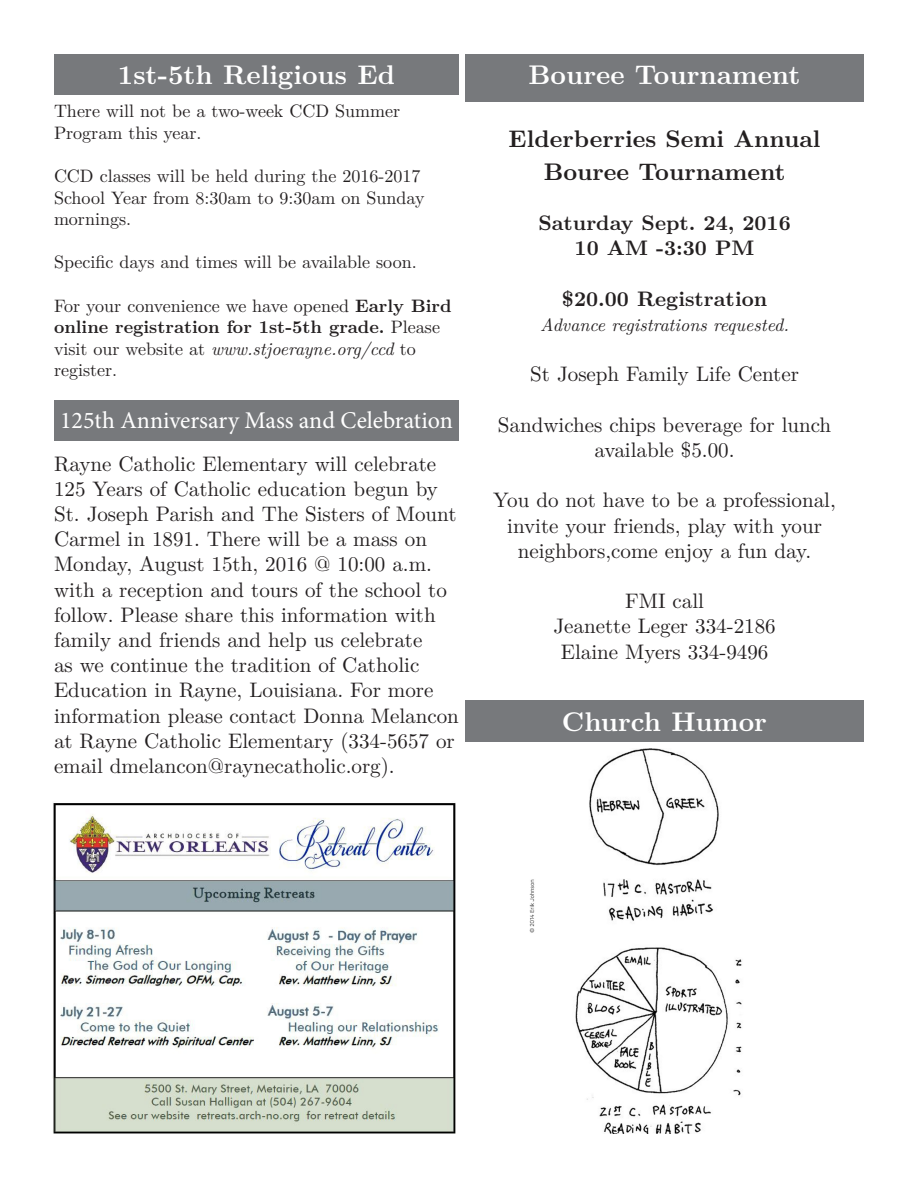
<style>
.page{position:relative;width:918px;height:1188px;background:#fff}
.page>*{position:absolute;margin:0;border:0;box-sizing:border-box;transform-origin:0 0}
.t1{font:700 27px "LM Roman 10";color:#fff}
.t2{font:700 24px/32.4px "LM Roman 10";color:#231f20;text-align:center}
.t3{font:24px "Minion Pro";letter-spacing:-.005em;color:#fff}
.t4{font:21px/25.2px "LM Roman 10";color:#231f20;text-align:center}
.t5{font:700 21px/25.2px "LM Roman 10";color:#231f20;text-align:center}
.t6{font:18px/21.6px "LM Roman 10";color:#231f20}
.t7{font:italic 18px "LM Roman 10";color:#231f20}
.s1{font-weight:700}
.s2{font-style:italic}
</style>
<div class="page">
<div style="left:465px;top:701px;width:399px;height:41px;background:#77797c"></div>
<div style="left:54px;top:54px;width:405px;height:40px;background:#77797c"></div>
<div style="left:54px;top:400px;width:405px;height:40px;background:#77797c"></div>
<img style="left:53px;top:803px;width:403px;height:331px">
<div style="left:465px;top:54px;width:399px;height:47px;background:#77797c"></div>
<img style="left:529px;top:749px;width:213px;height:385px">
<p class="t1" style="left:118px;top:54px;width:279px">1st-5th Religious Ed</p>
<p class="t6" style="left:54px;top:99px;width:348px">There will not be a two-week CCD Summer<br>Program this year.</p>
<p class="t6" style="left:54px;top:164px;width:372px">CCD classes will be held during the 2016-2017<br>School Year from 8:30am to 9:30am on Sunday mornings.</p>
<p class="t6" style="left:54px;top:250px;width:364px">Specific days and times will be available soon.</p>
<p class="t6" style="left:54px;top:293px;width:399px">For your convenience we have opened <span class="s1">Early Bird online registration for 1st-5th grade.</span> Please visit our website at <span class="s2">www.stjoerayne.org/ccd</span> to register.</p>
<p class="t3" style="left:60px;top:405px;width:394px">125th Anniversary Mass and Celebration</p>
<p class="t4" style="left:54px;top:449px;width:406px;text-align:left">Rayne Catholic Elementary will celebrate 125 Years of Catholic education begun by St. Joseph Parish and The Sisters of Mount Carmel in 1891. There will be a mass on Monday, August 15th, 2016 @ 10:00 a.m. with a reception and tours of the school to follow. Please share this information with family and friends and help us celebrate<br>as we continue the tradition of Catholic Education in Rayne, Louisiana. For more information please contact Donna Melancon at Rayne Catholic Elementary (334-5657 or email dmelancon@raynecatholic.org).</p>
<p class="t1" style="left:528px;top:54px;width:273px">Bouree Tournament</p>
<p class="t2" style="left:509px;top:121px;width:314px">Elderberries Semi Annual<br>Bouree Tournament</p>
<p class="t5" style="left:538px;top:209px;width:254px">Saturday Sept. 24, 2016<br>10 AM -3:30 PM</p>
<p class="t5" style="left:562px;top:284px;width:207px">$20.00 Registration</p>
<p class="t7" style="left:540px;top:311px;width:250px">Advance registrations requested.</p>
<p class="t4" style="left:530px;top:360px;width:270px">St Joseph Family Life Center</p>
<p class="t4" style="left:498px;top:410px;width:335px">Sandwiches chips beverage for lunch available $5.00.</p>
<p class="t4" style="left:493px;top:486px;width:344px">You do not have to be a professional, invite your friends, play with your neighbors,come enjoy a fun day.</p>
<p class="t4" style="left:553px;top:587px;width:224px">FMI call<br>Jeanette Leger 334-2186<br>Elaine Myers 334-9496</p>
<p class="t1" style="left:562px;top:700px;width:207px">Church Humor</p>
</div>
